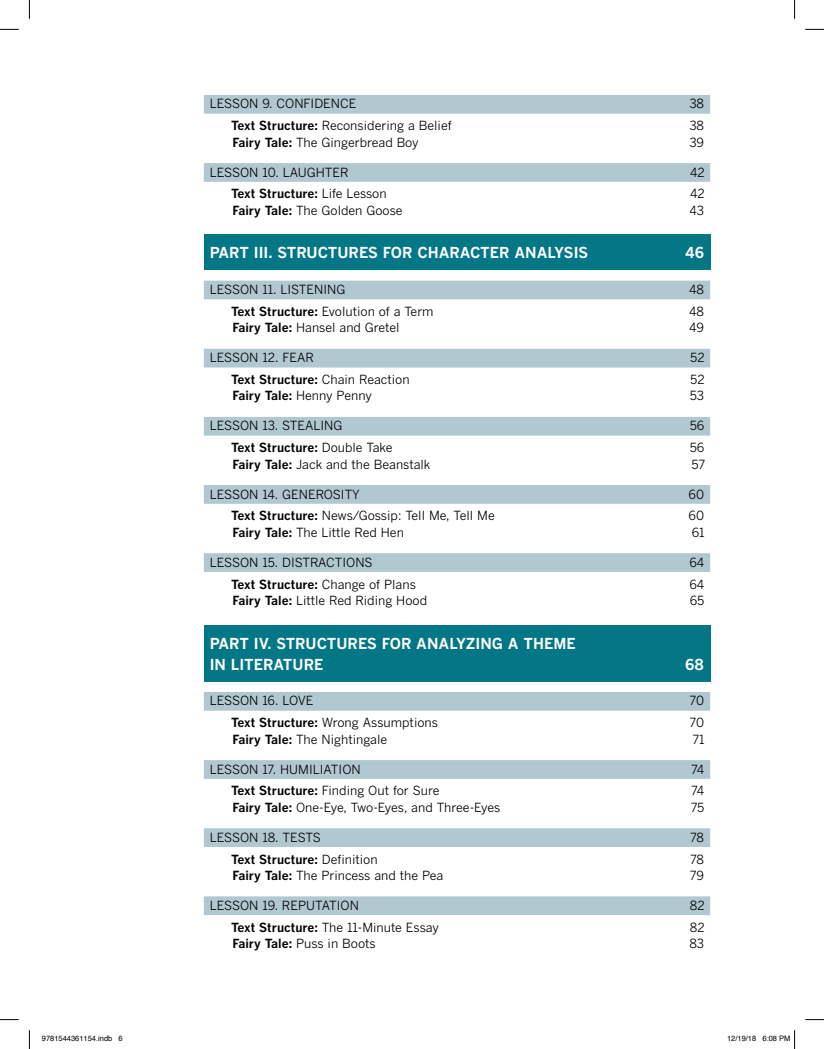
<style>
.page{position:relative;width:824px;height:1049px;background:#fff}
.page>*{position:absolute;margin:0;border:0;box-sizing:border-box;transform-origin:0 0}
.t1{font:700 15px/21.2px "Benton Gothic";color:#fff}
.t2{font:12.5px "Benton Gothic";color:#000}
.t3{font:700 12.5px "Benton Gothic";color:#000}
.t4{font:7.5px "Helvetica";color:#000}
.s1{font-weight:700}
.s2{font-weight:400}
</style>
<div class="page">
<div style="left:204px;top:95px;width:506px;height:19px;background:#b2c8d1"></div>
<div style="left:204px;top:163px;width:506px;height:19px;background:#b2c8d1"></div>
<div style="left:204px;top:235px;width:506px;height:35px;background:#047787"></div>
<div style="left:204px;top:281px;width:506px;height:18px;background:#b2c8d1"></div>
<div style="left:204px;top:349px;width:506px;height:18px;background:#b2c8d1"></div>
<div style="left:204px;top:417px;width:506px;height:19px;background:#b2c8d1"></div>
<div style="left:204px;top:485px;width:506px;height:19px;background:#b2c8d1"></div>
<div style="left:204px;top:553px;width:506px;height:19px;background:#b2c8d1"></div>
<div style="left:204px;top:625px;width:506px;height:56px;background:#047787"></div>
<div style="left:204px;top:692px;width:506px;height:19px;background:#b2c8d1"></div>
<div style="left:204px;top:760px;width:506px;height:19px;background:#b2c8d1"></div>
<div style="left:204px;top:828px;width:506px;height:19px;background:#b2c8d1"></div>
<div style="left:204px;top:896px;width:506px;height:19px;background:#b2c8d1"></div>
<svg style="left:0;top:29px;width:19px;height:1px"></svg>
<svg style="left:805px;top:29px;width:19px;height:1px"></svg>
<svg style="left:0;top:1019px;width:19px;height:1px"></svg>
<svg style="left:805px;top:1019px;width:19px;height:1px"></svg>
<svg style="left:29px;top:0;width:1px;height:19px"></svg>
<svg style="left:29px;top:1030px;width:1px;height:19px"></svg>
<svg style="left:794px;top:0;width:1px;height:19px"></svg>
<svg style="left:794px;top:1030px;width:1px;height:19px"></svg>
<p class="t2" style="left:210px;top:96px;width:148px">LESSON 9. CONFIDENCE</p>
<p class="t2" style="left:689px;top:96px;width:16px">38</p>
<p class="t2" style="left:231px;top:118px;width:222px"><span class="s1">Text Structure:</span> Reconsidering a Belief</p>
<p class="t2" style="left:689px;top:118px;width:16px">38</p>
<p class="t2" style="left:232px;top:135px;width:188px"><span class="s1">Fairy Tale:</span> The Gingerbread Boy</p>
<p class="t2" style="left:689px;top:135px;width:16px">39</p>
<p class="t2" style="left:210px;top:165px;width:140px">LESSON 10. LAUGHTER</p>
<p class="t2" style="left:690px;top:165px;width:16px">42</p>
<p class="t3" style="left:231px;top:186px;width:157px">Text Structure: <span class="s2">Life Lesson</span></p>
<p class="t2" style="left:690px;top:186px;width:16px">42</p>
<p class="t2" style="left:232px;top:203px;width:172px"><span class="s1">Fairy Tale:</span> The Golden Goose</p>
<p class="t2" style="left:689px;top:203px;width:16px">43</p>
<p class="t1" style="left:210px;top:242px;width:380px">PART III. STRUCTURES FOR CHARACTER ANALYSIS</p>
<p class="t1" style="left:685px;top:242px;width:20px">46</p>
<p class="t2" style="left:210px;top:282px;width:137px">LESSON 11. LISTENING</p>
<p class="t2" style="left:689px;top:282px;width:16px">48</p>
<p class="t2" style="left:231px;top:304px;width:204px"><span class="s1">Text Structure:</span> Evolution of a Term</p>
<p class="t2" style="left:689px;top:304px;width:16px">48</p>
<p class="t2" style="left:232px;top:320px;width:169px"><span class="s1">Fairy Tale:</span> Hansel and Gretel</p>
<p class="t2" style="left:689px;top:320px;width:16px">49</p>
<p class="t2" style="left:210px;top:350px;width:105px">LESSON 12. FEAR</p>
<p class="t2" style="left:690px;top:350px;width:16px">52</p>
<p class="t3" style="left:231px;top:372px;width:180px">Text Structure: <span class="s2">Chain Reaction</span></p>
<p class="t2" style="left:690px;top:372px;width:16px">52</p>
<p class="t3" style="left:232px;top:388px;width:141px">Fairy Tale: <span class="s2">Henny Penny</span></p>
<p class="t2" style="left:689px;top:388px;width:16px">53</p>
<p class="t2" style="left:210px;top:418px;width:134px">LESSON 13. STEALING</p>
<p class="t2" style="left:690px;top:418px;width:16px">56</p>
<p class="t3" style="left:231px;top:440px;width:163px">Text Structure: <span class="s2">Double Take</span></p>
<p class="t2" style="left:690px;top:440px;width:16px">56</p>
<p class="t2" style="left:232px;top:456px;width:200px"><span class="s1">Fairy Tale:</span> Jack and the Beanstalk</p>
<p class="t2" style="left:691px;top:456px;width:15px">57</p>
<p class="t2" style="left:210px;top:486px;width:152px">LESSON 14. GENEROSITY</p>
<p class="t2" style="left:688px;top:486px;width:17px">60</p>
<p class="t2" style="left:231px;top:508px;width:265px"><span class="s1">Text Structure:</span> News/Gossip: Tell Me, Tell Me</p>
<p class="t2" style="left:688px;top:508px;width:17px">60</p>
<p class="t2" style="left:232px;top:525px;width:173px"><span class="s1">Fairy Tale:</span> The Little Red Hen</p>
<p class="t2" style="left:692px;top:525px;width:14px">61</p>
<p class="t2" style="left:210px;top:555px;width:164px">LESSON 15. DISTRACTIONS</p>
<p class="t2" style="left:689px;top:555px;width:16px">64</p>
<p class="t3" style="left:231px;top:576px;width:186px">Text Structure: <span class="s2">Change of Plans</span></p>
<p class="t2" style="left:689px;top:576px;width:16px">64</p>
<p class="t2" style="left:232px;top:593px;width:196px"><span class="s1">Fairy Tale:</span> Little Red Riding Hood</p>
<p class="t2" style="left:690px;top:593px;width:16px">65</p>
<p class="t1" style="left:210px;top:632px;width:368px">PART IV. STRUCTURES FOR ANALYZING A THEME<br>IN LITERATURE</p>
<p class="t1" style="left:685px;top:653px;width:20px">68</p>
<p class="t2" style="left:210px;top:693px;width:105px">LESSON 16. LOVE</p>
<p class="t2" style="left:689px;top:693px;width:16px">70</p>
<p class="t2" style="left:231px;top:715px;width:208px"><span class="s1">Text Structure:</span> Wrong Assumptions</p>
<p class="t2" style="left:689px;top:715px;width:16px">70</p>
<p class="t2" style="left:232px;top:731px;width:156px"><span class="s1">Fairy Tale:</span> The Nightingale</p>
<p class="t2" style="left:692px;top:731px;width:14px">71</p>
<p class="t2" style="left:210px;top:761px;width:152px">LESSON 17. HUMILIATION</p>
<p class="t2" style="left:691px;top:761px;width:15px">74</p>
<p class="t2" style="left:231px;top:783px;width:210px"><span class="s1">Text Structure:</span> Finding Out for Sure</p>
<p class="t2" style="left:691px;top:783px;width:15px">74</p>
<p class="t2" style="left:232px;top:800px;width:269px"><span class="s1">Fairy Tale:</span> One-Eye, Two-Eyes, and Three-Eyes</p>
<p class="t2" style="left:691px;top:800px;width:15px">75</p>
<p class="t2" style="left:210px;top:830px;width:112px">LESSON 18. TESTS</p>
<p class="t2" style="left:690px;top:830px;width:16px">78</p>
<p class="t3" style="left:231px;top:851px;width:148px">Text Structure: <span class="s2">Definition</span></p>
<p class="t2" style="left:690px;top:851px;width:16px">78</p>
<p class="t2" style="left:232px;top:868px;width:212px"><span class="s1">Fairy Tale:</span> The Princess and the Pea</p>
<p class="t2" style="left:690px;top:868px;width:16px">79</p>
<p class="t2" style="left:210px;top:898px;width:151px">LESSON 19. REPUTATION</p>
<p class="t2" style="left:690px;top:898px;width:16px">82</p>
<p class="t2" style="left:231px;top:920px;width:209px"><span class="s1">Text Structure:</span> The 11-Minute Essay</p>
<p class="t2" style="left:690px;top:920px;width:16px">82</p>
<p class="t2" style="left:232px;top:936px;width:145px"><span class="s1">Fairy Tale:</span> Puss in Boots</p>
<p class="t2" style="left:689px;top:936px;width:16px">83</p>
<p class="t4" style="left:42px;top:1033px;width:82px">9781544361154.indb 6</p>
<p class="t4" style="left:727px;top:1033px;width:65px">12/19/18 6:08 PM</p>
</div>
